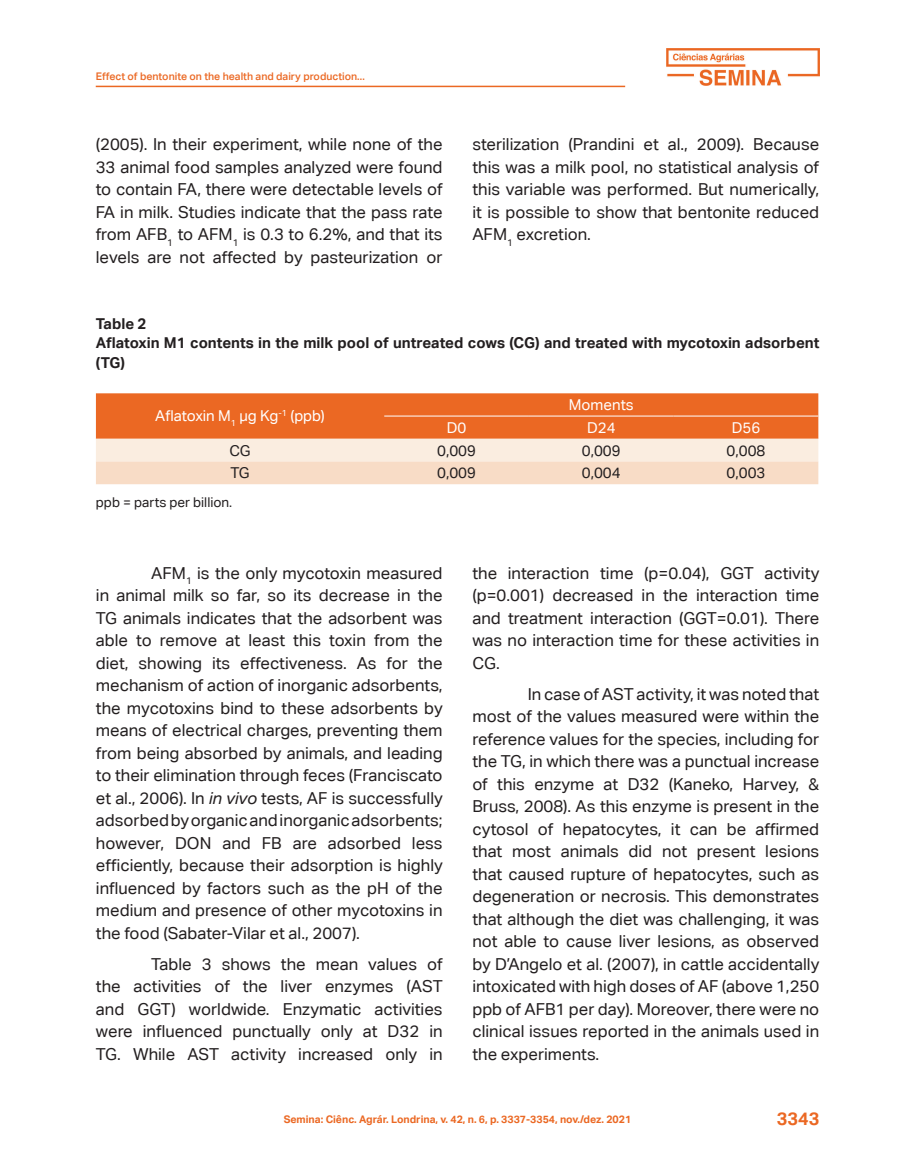
<style>
.page{position:relative;width:915px;height:1170px;background:#fff}
.page>*{position:absolute;margin:0;border:0;box-sizing:border-box;transform-origin:0 0}
.t1{font:700 18px "Aktiv Grotesk Corp";color:#eb6823}
.corpo_do_texto{font:16.5px/22.5px "Aktiv Grotesk Corp";color:#231f20;text-align:justify}
.título_Tabela{font:700 15px/19.5px "Aktiv Grotesk Corp";color:#231f20}
.texto_tabela{font:15px "Aktiv Grotesk Corp";color:#fff}
.texto_tabela-2{font:15px "Aktiv Grotesk Corp";color:#231f20}
.legenda_de_tabela{font:13.5px "Aktiv Grotesk Corp";color:#231f20}
.t2{font:700 10.5px "Aktiv Grotesk Corp";color:#eb6823}
.t3{font:500 10.5px "Aktiv Grotesk Corp";color:#eb6823}
.s1{font-style:italic}
</style>
<div class="page">
<hr style="left:96px;top:86px;width:529px;height:1px;background:#eb6823">
<img style="left:666px;top:48px;width:152px;height:37px">
<svg style="left:96px;top:393px;width:722px;height:91px;background:#f2a77d"></svg>
<hr style="left:384px;top:415px;width:144px;height:1px;background:#fff">
<hr style="left:528px;top:415px;width:145px;height:1px;background:#fff">
<hr style="left:673px;top:415px;width:145px;height:1px;background:#fff">
<p class="t3" style="left:96px;top:69px;width:270px">Effect of bentonite on the health and dairy production...</p>
<p class="corpo_do_texto" style="left:96px;top:133px;width:348px">(2005). In their experiment, while none of the 33 animal food samples analyzed were found to contain FA, there were detectable levels of FA in milk. Studies indicate that the pass rate from AFB<sub>1</sub> to AFM<sub>1</sub> is 0.3 to 6.2%, and that its levels are not affected by pasteurization or</p>
<p class="corpo_do_texto" style="left:472px;top:133px;width:348px">sterilization (Prandini et al., 2009). Because this was a milk pool, no statistical analysis of this variable was performed. But numerically, it is possible to show that bentonite reduced AFM<sub>1</sub> excretion.</p>
<p class="título_Tabela" style="left:96px;top:313px;width:52px">Table 2</p>
<p class="título_Tabela" style="left:96px;top:333px;width:724px">Aflatoxin M1 contents in the milk pool of untreated cows (CG) and treated with mycotoxin adsorbent (TG)</p>
<p class="texto_tabela" style="left:155px;top:407px;width:171px">Aflatoxin M<sub>1</sub> μg Kg<sup>-1</sup> (ppb)</p>
<p class="texto_tabela" style="left:568px;top:396px;width:66px">Moments</p>
<p class="texto_tabela" style="left:446px;top:418px;width:21px">D0</p>
<p class="texto_tabela" style="left:587px;top:418px;width:30px">D24</p>
<p class="texto_tabela" style="left:731px;top:418px;width:30px">D56</p>
<p class="texto_tabela-2" style="left:229px;top:441px;width:23px">CG</p>
<p class="texto_tabela-2" style="left:437px;top:441px;width:40px">0,009</p>
<p class="texto_tabela-2" style="left:581px;top:441px;width:40px">0,009</p>
<p class="texto_tabela-2" style="left:726px;top:441px;width:40px">0,008</p>
<p class="texto_tabela-2" style="left:230px;top:464px;width:21px">TG</p>
<p class="texto_tabela-2" style="left:437px;top:464px;width:40px">0,009</p>
<p class="texto_tabela-2" style="left:581px;top:464px;width:40px">0,004</p>
<p class="texto_tabela-2" style="left:726px;top:464px;width:40px">0,003</p>
<p class="legenda_de_tabela" style="left:96px;top:494px;width:138px">ppb = parts per billion.</p>
<p class="corpo_do_texto" style="left:96px;top:561px;width:348px;text-indent:55px">AFM<sub>1</sub> is the only mycotoxin measured in animal milk so far, so its decrease in the TG animals indicates that the adsorbent was able to remove at least this toxin from the diet, showing its effectiveness. As for the mechanism of action of inorganic adsorbents, the mycotoxins bind to these adsorbents by means of electrical charges, preventing them from being absorbed by animals, and leading to their elimination through feces (Franciscato et al., 2006). In <span class="s1">in vivo</span> tests, AF is successfully adsorbed by organic and inorganic adsorbents; however, DON and FB are adsorbed less efficiently, because their adsorption is highly influenced by factors such as the pH of the medium and presence of other mycotoxins in the food (Sabater-Vilar et al., 2007).</p>
<p class="corpo_do_texto" style="left:96px;top:952px;width:348px;text-indent:55px">Table 3 shows the mean values of the activities of the liver enzymes (AST and GGT) worldwide. Enzymatic activities were influenced punctually only at D32 in TG. While AST activity increased only in</p>
<p class="corpo_do_texto" style="left:472px;top:561px;width:348px">the interaction time (p=0.04), GGT activity (p=0.001) decreased in the interaction time and treatment interaction (GGT=0.01). There was no interaction time for these activities in CG.</p>
<p class="corpo_do_texto" style="left:472px;top:682px;width:348px;text-indent:55px">In case of AST activity, it was noted that most of the values measured were within the reference values for the species, including for the TG, in which there was a punctual increase of this enzyme at D32 (Kaneko, Harvey, &amp; Bruss, 2008). As this enzyme is present in the cytosol of hepatocytes, it can be affirmed that most animals did not present lesions that caused rupture of hepatocytes, such as degeneration or necrosis. This demonstrates that although the diet was challenging, it was not able to cause liver lesions, as observed by D’Angelo et al. (2007), in cattle accidentally intoxicated with high doses of AF (above 1,250 ppb of AFB1 per day). Moreover, there were no clinical issues reported in the animals used in the experiments.</p>
<p class="t2" style="left:283px;top:1112px;width:349px">Semina: Ciênc. Agrár. Londrina, v. 42, n. 6, p. 3337-3354, nov./dez. 2021</p>
<p class="t1" style="left:776px;top:1107px;width:44px">3343</p>
</div>
